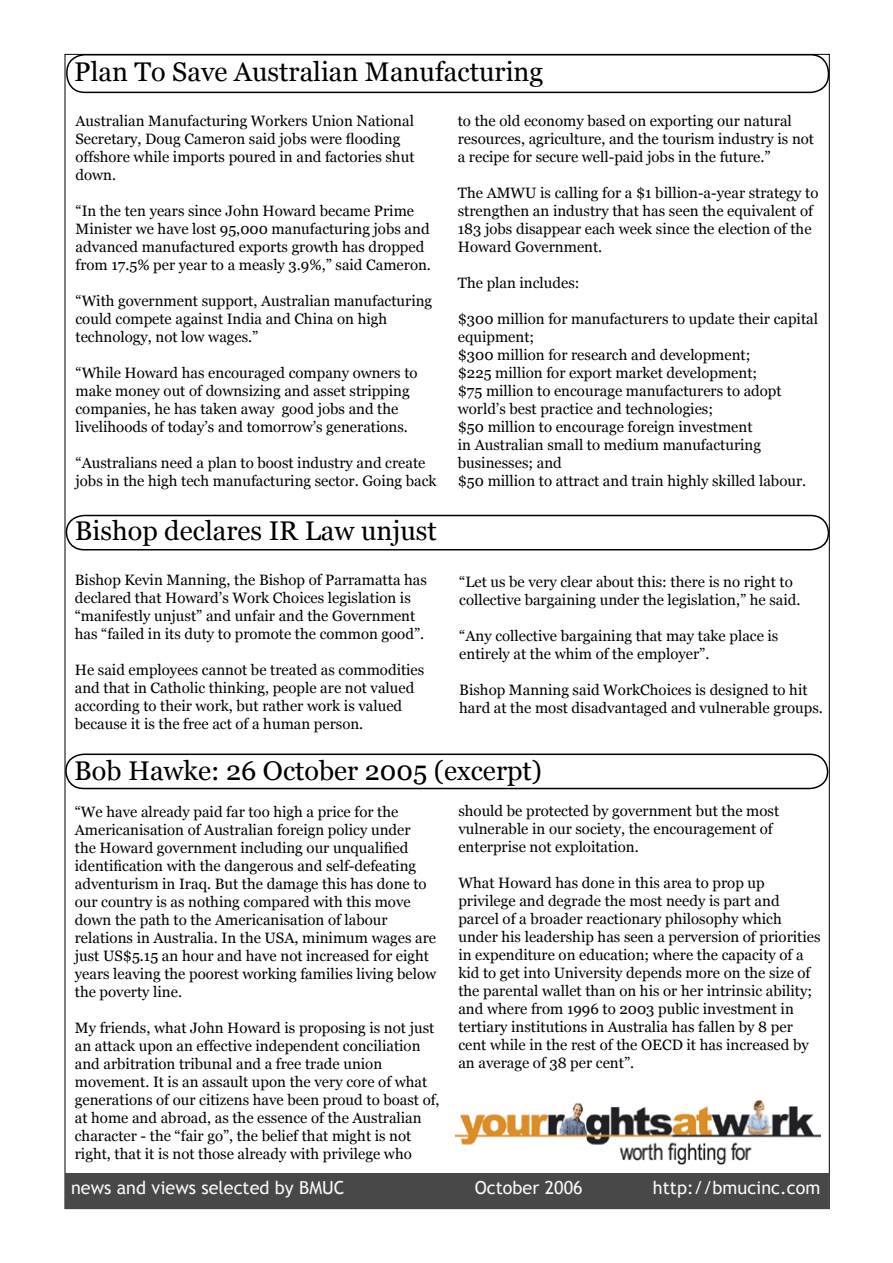
<style>
.page{position:relative;width:893px;height:1263px;background:#fff}
.page>*{position:absolute;margin:0;border:0;box-sizing:border-box;transform-origin:0 0}
.t1{font:27px "Georgia";color:#000}
.t2{font:18px "Trebuchet MS";color:#f9f9f9}
.t3{font:15px/18px "Georgia";color:#000}
</style>
<div class="page">
<div style="left:66px;top:1174px;width:764px;height:35px;background:#484848"></div>
<svg style="left:65px;top:514px;width:765px;height:36px"></svg>
<svg style="left:65px;top:53px;width:765px;height:39px"></svg>
<img style="left:456px;top:1100px;width:364px;height:65px">
<svg style="left:64px;top:753px;width:765px;height:35px"></svg>
<h1 class="t1" style="left:74px;top:56px;width:471px">Plan To Save Australian Manufacturing</h1>
<p class="t3" style="left:76px;top:112px;width:340px">Australian Manufacturing Workers Union National Secretary, Doug Cameron said jobs were flooding offshore while imports poured in and factories shut down.</p>
<p class="t3" style="left:76px;top:202px;width:357px">“In the ten years since John Howard became Prime Minister we have lost 95,000 manufacturing jobs and advanced manufactured exports growth has dropped from 17.5% per year to a measly 3.9%,” said Cameron.</p>
<p class="t3" style="left:76px;top:292px;width:358px">“With government support, Australian manufacturing could compete against India and China on high technology, not low wages.”</p>
<p class="t3" style="left:76px;top:364px;width:344px">“While Howard has encouraged company owners to make money out of downsizing and asset stripping companies, he has taken away good jobs and the livelihoods of today’s and tomorrow’s generations.</p>
<p class="t3" style="left:76px;top:454px;width:363px">“Australians need a plan to boost industry and create jobs in the high tech manufacturing sector. Going back</p>
<h1 class="t1" style="left:75px;top:516px;width:364px">Bishop declares IR Law unjust</h1>
<p class="t3" style="left:75px;top:571px;width:354px">Bishop Kevin Manning, the Bishop of Parramatta has declared that Howard’s Work Choices legislation is “manifestly unjust” and unfair and the Government has “failed in its duty to promote the common good”.</p>
<p class="t3" style="left:75px;top:661px;width:351px">He said employees cannot be treated as commodities and that in Catholic thinking, people are not valued according to their work, but rather work is valued because it is the free act of a human person.</p>
<p class="t3" style="left:458px;top:112px;width:358px">to the old economy based on exporting our natural resources, agriculture, and the tourism industry is not a recipe for secure well-paid jobs in the future.”</p>
<p class="t3" style="left:458px;top:184px;width:362px">The AMWU is calling for a $1 billion-a-year strategy to strengthen an industry that has seen the equivalent of 183 jobs disappear each week since the election of the Howard Government.</p>
<p class="t3" style="left:458px;top:274px;width:123px">The plan includes:</p>
<p class="t3" style="left:458px;top:310px;width:362px">$300 million for manufacturers to update their capital equipment;<br>$300 million for research and development;<br>$225 million for export market development;<br>$75 million to encourage manufacturers to adopt world’s best practice and technologies;<br>$50 million to encourage foreign investment<br>in Australian small to medium manufacturing businesses; and<br>$50 million to attract and train highly skilled labour.</p>
<p class="t3" style="left:459px;top:572px;width:343px">“Let us be very clear about this: there is no right to collective bargaining under the legislation,” he said.</p>
<p class="t3" style="left:459px;top:626px;width:321px">“Any collective bargaining that may take place is entirely at the whim of the employer”.</p>
<p class="t3" style="left:459px;top:680px;width:365px">Bishop Manning said WorkChoices is designed to hit hard at the most disadvantaged and vulnerable groups.</p>
<h1 class="t1" style="left:74px;top:755px;width:469px">Bob Hawke: 26 October 2005 (excerpt)</h1>
<p class="t3" style="left:75px;top:803px;width:363px">“We have already paid far too high a price for the Americanisation of Australian foreign policy under<br>the Howard government including our unqualified identification with the dangerous and self-defeating adventurism in Iraq. But the damage this has done to our country is as nothing compared with this move down the path to the Americanisation of labour relations in Australia. In the USA, minimum wages are just US$5.15 an hour and have not increased for eight years leaving the poorest working families living below the poverty line.</p>
<p class="t3" style="left:75px;top:1019px;width:366px">My friends, what John Howard is proposing is not just an attack upon an effective independent conciliation and arbitration tribunal and a free trade union movement. It is an assault upon the very core of what generations of our citizens have been proud to boast of, at home and abroad, as the essence of the Australian character - the “fair go”, the belief that might is not right, that it is not those already with privilege who</p>
<p class="t3" style="left:458px;top:802px;width:322px">should be protected by government but the most vulnerable in our society, the encouragement of enterprise not exploitation.</p>
<p class="t3" style="left:458px;top:874px;width:364px">What Howard has done in this area to prop up privilege and degrade the most needy is part and parcel of a broader reactionary philosophy which under his leadership has seen a perversion of priorities in expenditure on education; where the capacity of a kid to get into University depends more on the size of the parental wallet than on his or her intrinsic ability; and where from 1996 to 2003 public investment in tertiary institutions in Australia has fallen by 8 per cent while in the rest of the OECD it has increased by an average of 38 per cent”.</p>
<p class="t2" style="left:71px;top:1177px;width:275px">news and views selected by BMUC</p>
<p class="t2" style="left:475px;top:1177px;width:109px">October 2006</p>
<p class="t2" style="left:653px;top:1177px;width:169px">http://bmucinc.com</p>
</div>
